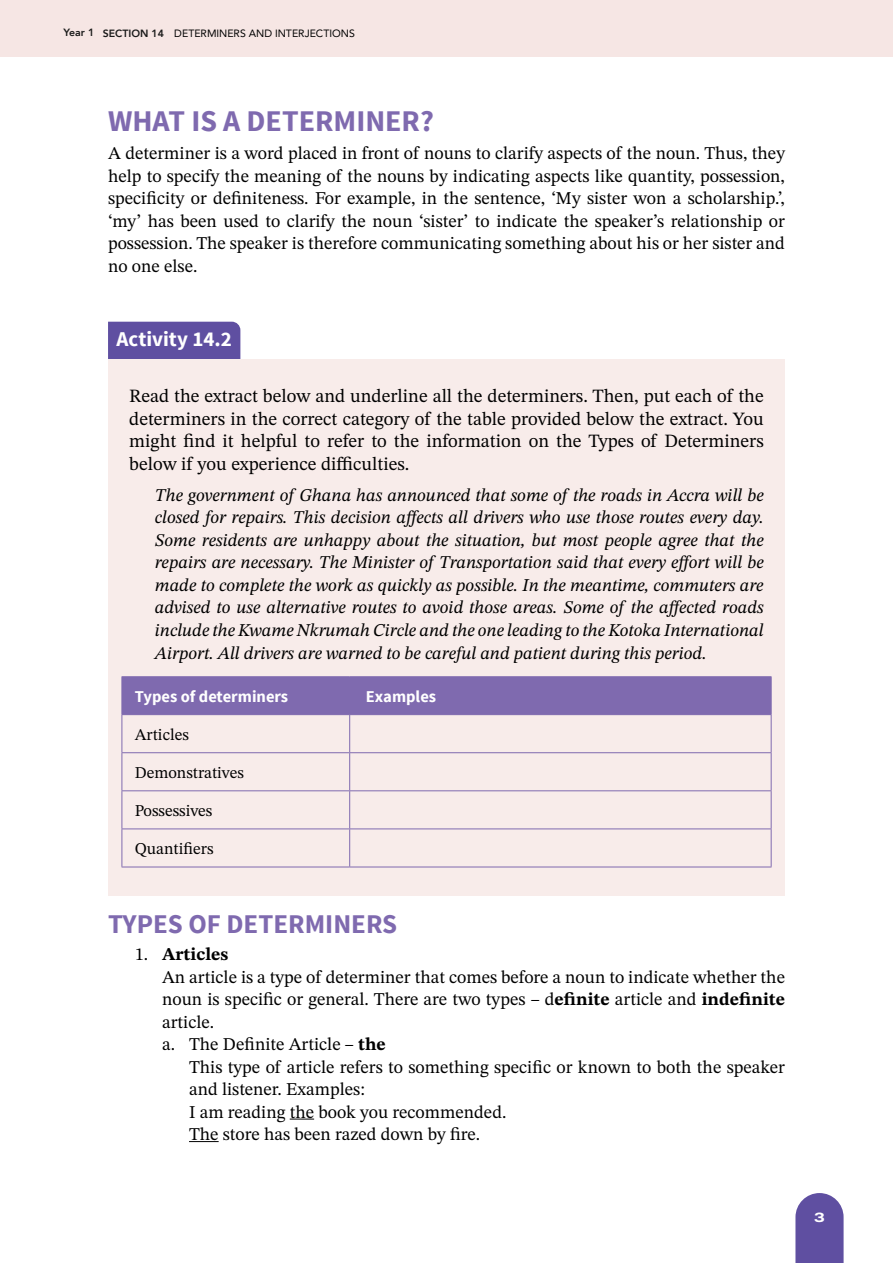
<style>
.page{position:relative;width:893px;height:1263px;background:#fff}
.page>*{position:absolute;margin:0;border:0;box-sizing:border-box;transform-origin:0 0}
.t1{font:700 30px "Source Sans Pro";color:#7f6aaf}
.t2{font:700 27px "Source Sans Pro";color:#7f6aaf}
.t3{font:700 21px "Source Sans Pro";color:#fff}
.t4{font:18.75px/22.5px "STIX Two Text";color:#000;text-align:justify}
.t5{font:18px/22.5px "STIX Two Text";color:#000}
.t6{font:italic 18px/22.5px "STIX Two Text";color:#000;text-align:justify}
.t7{font:16.5px "STIX Two Text";color:#000}
.t8{font:700 16.5px "Source Sans Pro";color:#fff}
.t9{font:800 13.5px "Archivo Expanded";color:#fff}
.t10{font:10.5px "Avenir LT Std";color:#000}
.s1{font-family:"Avenir";font-weight:800;color:#1a1a1a}
.s2{font-weight:700}
</style>
<div class="page">
<svg style="left:795px;top:1193px;width:49px;height:70px;background:#6d5fa9"></svg>
<div style="left:0;top:0;width:893px;height:57px;background:#f6e6e4"></div>
<div style="left:108px;top:322px;width:132px;height:37px;background:#5f4fa1"></div>
<div style="left:108px;top:359px;width:677px;height:137px;background:#f8ecea"></div>
<div style="left:108px;top:457px;width:677px;height:227px;background:#f8ecea"></div>
<div style="left:108px;top:646px;width:677px;height:249px;background:#f8ecea"></div>
<svg style="left:290px;top:1118px;width:24px;height:1px"></svg>
<hr style="left:189px;top:1141px;width:30px;height:1px;background:#000">
<div style="left:123px;top:677px;width:648px;height:37px;background:#7f6aaf"></div>
<hr style="left:122px;top:676px;width:228px;height:1px;background:#7f6aaf">
<hr style="left:122px;top:677px;width:1px;height:37px;background:#7f6aaf">
<hr style="left:350px;top:676px;width:421px;height:1px;background:#7f6aaf">
<hr style="left:349px;top:677px;width:1px;height:37px;background:#7f6aaf">
<hr style="left:771px;top:677px;width:1px;height:37px;background:#7f6aaf">
<hr style="left:122px;top:715px;width:1px;height:37px;background:#7f6aaf">
<hr style="left:349px;top:715px;width:1px;height:37px;background:#7f6aaf">
<hr style="left:771px;top:715px;width:1px;height:37px;background:#7f6aaf">
<hr style="left:122px;top:752px;width:228px;height:1px;background:#7f6aaf">
<hr style="left:122px;top:753px;width:1px;height:37px;background:#7f6aaf">
<hr style="left:350px;top:752px;width:421px;height:1px;background:#7f6aaf">
<hr style="left:349px;top:753px;width:1px;height:37px;background:#7f6aaf">
<hr style="left:771px;top:753px;width:1px;height:37px;background:#7f6aaf">
<hr style="left:122px;top:790px;width:228px;height:1px;background:#7f6aaf">
<hr style="left:122px;top:791px;width:1px;height:37px;background:#7f6aaf">
<hr style="left:350px;top:790px;width:421px;height:1px;background:#7f6aaf">
<hr style="left:349px;top:791px;width:1px;height:37px;background:#7f6aaf">
<hr style="left:771px;top:791px;width:1px;height:37px;background:#7f6aaf">
<hr style="left:122px;top:828px;width:228px;height:1px;background:#7f6aaf">
<hr style="left:122px;top:829px;width:1px;height:38px;background:#7f6aaf">
<hr style="left:350px;top:828px;width:421px;height:1px;background:#7f6aaf">
<hr style="left:349px;top:829px;width:1px;height:38px;background:#7f6aaf">
<hr style="left:771px;top:829px;width:1px;height:38px;background:#7f6aaf">
<hr style="left:122px;top:867px;width:228px;height:1px;background:#7f6aaf">
<hr style="left:350px;top:867px;width:421px;height:1px;background:#7f6aaf">
<hr style="left:122px;top:714px;width:228px;height:1px;background:#7f6aaf">
<hr style="left:350px;top:714px;width:421px;height:1px;background:#7f6aaf">
<p class="t10" style="left:64px;top:28px;width:293px"><span class="s1">Year 1 SECTION 14</span> DETERMINERS AND INTERJECTIONS</p>
<h1 class="t1" style="left:108px;top:101px;width:327px">WHAT IS A DETERMINER?</h1>
<p class="t5" style="left:108px;top:142px;width:678px;text-align:justify">A determiner is a word placed in front of nouns to clarify aspects of the noun. Thus, they help to specify the meaning of the nouns by indicating aspects like quantity, possession, specificity or definiteness. For example, in the sentence, ‘My sister won a scholarship.’, ‘my’ has been used to clarify the noun ‘sister’ to indicate the speaker’s relationship or possession. The speaker is therefore communicating something about his or her sister and no one else.</p>
<p class="t3" style="left:117px;top:325px;width:117px">Activity 14.2</p>
<p class="t4" style="left:129px;top:385px;width:636px">Read the extract below and underline all the determiners. Then, put each of the determiners in the correct category of the table provided below the extract. You might find it helpful to refer to the information on the Types of Determiners below if you experience difficulties.</p>
<p class="t6" style="left:155px;top:484px;width:610px">The government of Ghana has announced that some of the roads in Accra will be closed for repairs. This decision affects all drivers who use those routes every day.<br>Some residents are unhappy about the situation, but most people agree that the repairs are necessary. The Minister of Transportation said that every effort will be made to complete the work as quickly as possible. In the meantime, commuters are advised to use alternative routes to avoid those areas. Some of the affected roads include the Kwame Nkrumah Circle and the one leading to the Kotoka International Airport. All drivers are warned to be careful and patient during this period.</p>
<p class="t8" style="left:135px;top:686px;width:155px">Types of determiners</p>
<p class="t8" style="left:366px;top:686px;width:72px">Examples</p>
<p class="t7" style="left:135px;top:723px;width:56px">Articles</p>
<p class="t7" style="left:135px;top:761px;width:111px">Demonstratives</p>
<p class="t7" style="left:135px;top:799px;width:79px">Possessives</p>
<p class="t7" style="left:135px;top:837px;width:81px">Quantifiers</p>
<h2 class="t2" style="left:108px;top:907px;width:291px">TYPES OF DETERMINERS</h2>
<p class="t5" style="left:162px;top:943px;width:624px;text-indent:-27px">1. <span class="s2">Articles<br></span>An article is a type of determiner that comes before a noun to indicate whether the noun is specific or general. There are two types – d<span class="s2">efinite</span> article and <span class="s2">indefinite </span>article.<br>a. The Definite Article – <span class="s2">the</span></p>
<p class="t5" style="left:189px;top:1055px;width:597px">This type of article refers to something specific or known to both the speaker and listener. Examples:<br>I am reading the book you recommended.<br>The store has been razed down by fire.</p>
<p class="t9" style="left:814px;top:1207px;width:12px">3</p>
</div>
